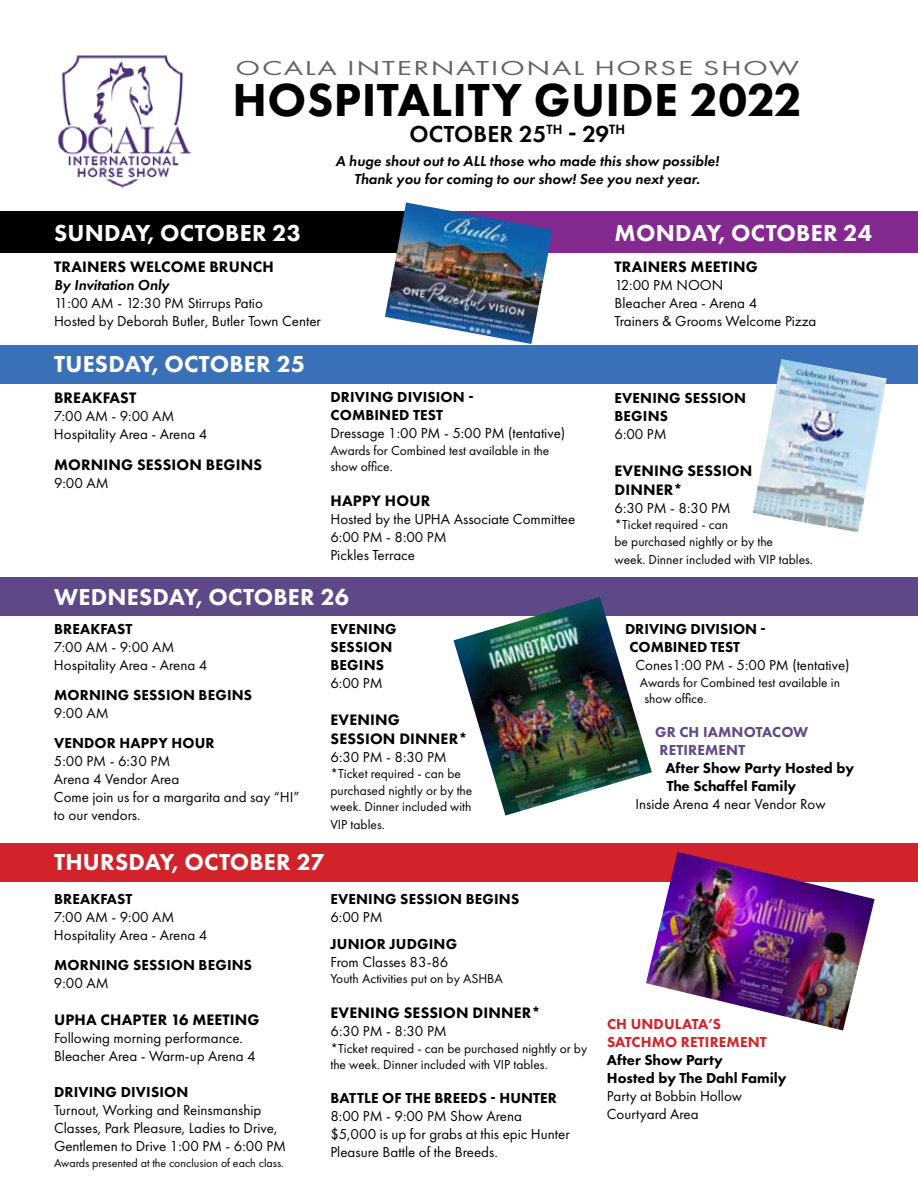
<style>
.page{position:relative;width:918px;height:1188px;background:#fff}
.page>*{position:absolute;margin:0;border:0;box-sizing:border-box;transform-origin:0 0}
.t1{font:800 48px "Futura PT";letter-spacing:.01em;color:#000}
.t2{font:800 24px "Futura PT";letter-spacing:.01em;color:#fff}
.t3{font:600 24px "Futura PT";letter-spacing:.01em;color:#000}
.t4{font:21px "Futura PT";letter-spacing:.05em;color:#636466;scale:1.49 1}
.t5{font:800 15.75px/18.9px "Futura PT";letter-spacing:.01em;color:#000}
.t6{font:15px/18px "Futura PT";color:#000}
.t7{font:800 15px/18px "Futura PT";letter-spacing:.01em;color:#000}
.t8{font:italic 600 15px/18px "Futura PT";color:#000;text-align:center}
.t9{font:800 15px/18px "Futura PT";letter-spacing:.01em;color:#d3242a}
.t10{font:800 15px/18px "Futura PT";letter-spacing:.01em;color:#5f4988}
.t11{font:13.5px/16.2px "Futura PT";color:#000}
.t12{font:12px "Futura PT";color:#000}
</style>
<div class="page">
<div style="left:418px;top:211px;width:500px;height:42px;background:#842990"></div>
<div style="left:0;top:211px;width:410px;height:42px;background:#000"></div>
<div style="left:0;top:345px;width:918px;height:39px;background:#3970b8"></div>
<div style="left:0;top:578px;width:918px;height:38px;background:#5f4888"></div>
<div style="left:0;top:843px;width:918px;height:39px;background:#d2232a"></div>
<img style="left:646px;top:852px;width:229px;height:179px">
<img style="left:454px;top:597px;width:198px;height:219px">
<img style="left:385px;top:202px;width:168px;height:142px">
<img style="left:58px;top:55px;width:134px;height:133px">
<img style="left:753px;top:359px;width:134px;height:173px">
<h3 class="t4" style="left:236px;top:55px;width:380px">OCALA INTERNATIONAL HORSE SHOW</h3>
<h1 class="t1" style="left:233px;top:69px;width:571px">HOSPITALITY GUIDE 2022</h1>
<h2 class="t3" style="left:410px;top:119px;width:217px">OCTOBER 25<sup>TH</sup> - 29<sup>TH</sup></h2>
<p class="t8" style="left:335px;top:152px;width:385px">A huge shout out to ALL those who made this show possible!<br>Thank you for coming to our show! See you next year.</p>
<h2 class="t2" style="left:54px;top:218px;width:248px">SUNDAY, OCTOBER 23</h2>
<h2 class="t2" style="left:615px;top:218px;width:259px">MONDAY, OCTOBER 24</h2>
<p class="t5" style="left:54px;top:257px;width:221px">TRAINERS WELCOME BRUNCH</p>
<p class="t8" style="left:54px;top:275px;width:117px">By Invitation Only</p>
<p class="t6" style="left:54px;top:294px;width:268px">11:00 AM - 12:30 PM Stirrups Patio<br>Hosted by Deborah Butler, Butler Town Center</p>
<h2 class="t2" style="left:54px;top:349px;width:253px">TUESDAY, OCTOBER 25</h2>
<p class="t5" style="left:54px;top:388px;width:84px">BREAKFAST</p>
<p class="t6" style="left:54px;top:407px;width:155px">7:00 AM - 9:00 AM<br>Hospitality Area - Arena 4</p>
<p class="t5" style="left:54px;top:455px;width:209px">MORNING SESSION BEGINS</p>
<p class="t6" style="left:54px;top:474px;width:56px">9:00 AM</p>
<p class="t7" style="left:331px;top:388px;width:145px">DRIVING DIVISION -<br>COMBINED TEST</p>
<p class="t6" style="left:330px;top:424px;width:236px">Dressage 1:00 PM - 5:00 PM (tentative)</p>
<p class="t11" style="left:330px;top:442px;width:220px">Awards for Combined test available in the show office.</p>
<p class="t5" style="left:331px;top:491px;width:101px">HAPPY HOUR</p>
<p class="t6" style="left:330px;top:510px;width:246px">Hosted by the UPHA Associate Committee<br>6:00 PM - 8:00 PM<br>Pickles Terrace</p>
<h2 class="t2" style="left:54px;top:582px;width:297px">WEDNESDAY, OCTOBER 26</h2>
<p class="t7" style="left:54px;top:620px;width:80px">BREAKFAST</p>
<p class="t6" style="left:54px;top:638px;width:155px">7:00 AM - 9:00 AM<br>Hospitality Area - Arena 4</p>
<p class="t7" style="left:54px;top:686px;width:200px">MORNING SESSION BEGINS</p>
<p class="t6" style="left:54px;top:704px;width:56px">9:00 AM</p>
<p class="t7" style="left:54px;top:734px;width:162px">VENDOR HAPPY HOUR</p>
<p class="t6" style="left:54px;top:752px;width:247px">5:00 PM - 6:30 PM<br>Arena 4 Vendor Area<br>Come join us for a margarita and say “HI” to our vendors.</p>
<p class="t7" style="left:331px;top:620px;width:68px">EVENING<br>SESSION<br>BEGINS</p>
<p class="t6" style="left:330px;top:674px;width:54px">6:00 PM</p>
<p class="t5" style="left:331px;top:710px;width:139px">EVENING<br>SESSION DINNER*</p>
<p class="t6" style="left:330px;top:748px;width:118px">6:30 PM - 8:30 PM</p>
<p class="t11" style="left:330px;top:766px;width:143px">*Ticket required - can be purchased nightly or by the week. Dinner included with</p>
<p class="t11" style="left:330px;top:816px;width:56px">VIP tables.</p>
<h2 class="t2" style="left:54px;top:847px;width:272px">THURSDAY, OCTOBER 27</h2>
<p class="t7" style="left:54px;top:890px;width:80px">BREAKFAST</p>
<p class="t6" style="left:54px;top:908px;width:155px">7:00 AM - 9:00 AM<br>Hospitality Area - Arena 4</p>
<p class="t7" style="left:54px;top:956px;width:200px">MORNING SESSION BEGINS</p>
<p class="t6" style="left:54px;top:974px;width:56px">9:00 AM</p>
<p class="t5" style="left:54px;top:1010px;width:207px">UPHA CHAPTER 16 MEETING</p>
<p class="t6" style="left:54px;top:1029px;width:203px">Following morning performance.<br>Bleacher Area - Warm-up Arena 4</p>
<p class="t7" style="left:54px;top:1083px;width:136px">DRIVING DIVISION</p>
<p class="t6" style="left:54px;top:1101px;width:234px">Turnout, Working and Reinsmanship<br>Classes, Park Pleasure, Ladies to Drive,<br>Gentlemen to Drive 1:00 PM - 6:00 PM</p>
<p class="t12" style="left:54px;top:1156px;width:232px">Awards presented at the conclusion of each class.</p>
<p class="t7" style="left:331px;top:890px;width:190px">EVENING SESSION BEGINS</p>
<p class="t6" style="left:330px;top:908px;width:54px">6:00 PM</p>
<p class="t7" style="left:331px;top:935px;width:128px">JUNIOR JUDGING</p>
<p class="t6" style="left:330px;top:953px;width:120px">From Classes 83-86</p>
<p class="t11" style="left:330px;top:971px;width:174px">Youth Activities put on by ASHBA</p>
<p class="t5" style="left:331px;top:1003px;width:212px">EVENING SESSION DINNER*</p>
<p class="t6" style="left:330px;top:1022px;width:118px">6:30 PM - 8:30 PM</p>
<p class="t11" style="left:330px;top:1040px;width:258px">*Ticket required - can be purchased nightly or by the week. Dinner included with VIP tables.</p>
<p class="t7" style="left:331px;top:1089px;width:228px">BATTLE OF THE BREEDS - HUNTER</p>
<p class="t6" style="left:330px;top:1107px;width:241px">8:00 PM - 9:00 PM Show Arena $5,000 is up for grabs at this epic Hunter<br>Pleasure Battle of the Breeds.</p>
<p class="t5" style="left:615px;top:257px;width:145px">TRAINERS MEETING</p>
<p class="t6" style="left:615px;top:276px;width:204px">12:00 PM NOON<br>Bleacher Area - Arena 4<br>Trainers &amp; Grooms Welcome Pizza</p>
<p class="t7" style="left:615px;top:389px;width:133px">EVENING SESSION<br>BEGINS</p>
<p class="t6" style="left:615px;top:425px;width:54px">6:00 PM</p>
<p class="t5" style="left:615px;top:461px;width:139px">EVENING SESSION<br>DINNER*</p>
<p class="t6" style="left:615px;top:499px;width:118px">6:30 PM - 8:30 PM</p>
<p class="t11" style="left:615px;top:517px;width:160px">*Ticket required - can<br>be purchased nightly or by the</p>
<p class="t11" style="left:615px;top:551px;width:200px">week. Dinner included with VIP tables.</p>
<p class="t7" style="left:630px;top:620px;width:138px;text-indent:-4px">DRIVING DIVISION -<br>COMBINED TEST</p>
<p class="t6" style="left:635px;top:656px;width:216px">Cones1:00 PM - 5:00 PM (tentative)</p>
<p class="t11" style="left:644px;top:674px;width:197px;text-indent:-4px">Awards for Combined test available in show office.</p>
<p class="t10" style="left:660px;top:723px;width:150px;text-indent:-4px">GR CH IAMNOTACOW<br>RETIREMENT</p>
<p class="t7" style="left:665px;top:759px;width:190px">After Show Party Hosted by<br>The Schaffel Family</p>
<p class="t6" style="left:635px;top:795px;width:192px">Inside Arena 4 near Vendor Row</p>
<p class="t9" style="left:607px;top:1015px;width:161px">CH UNDULATA’S<br>SATCHMO RETIREMENT</p>
<p class="t7" style="left:607px;top:1051px;width:181px">After Show Party<br>Hosted by The Dahl Family</p>
<p class="t6" style="left:607px;top:1087px;width:137px">Party at Bobbin Hollow<br>Courtyard Area</p>
</div>
